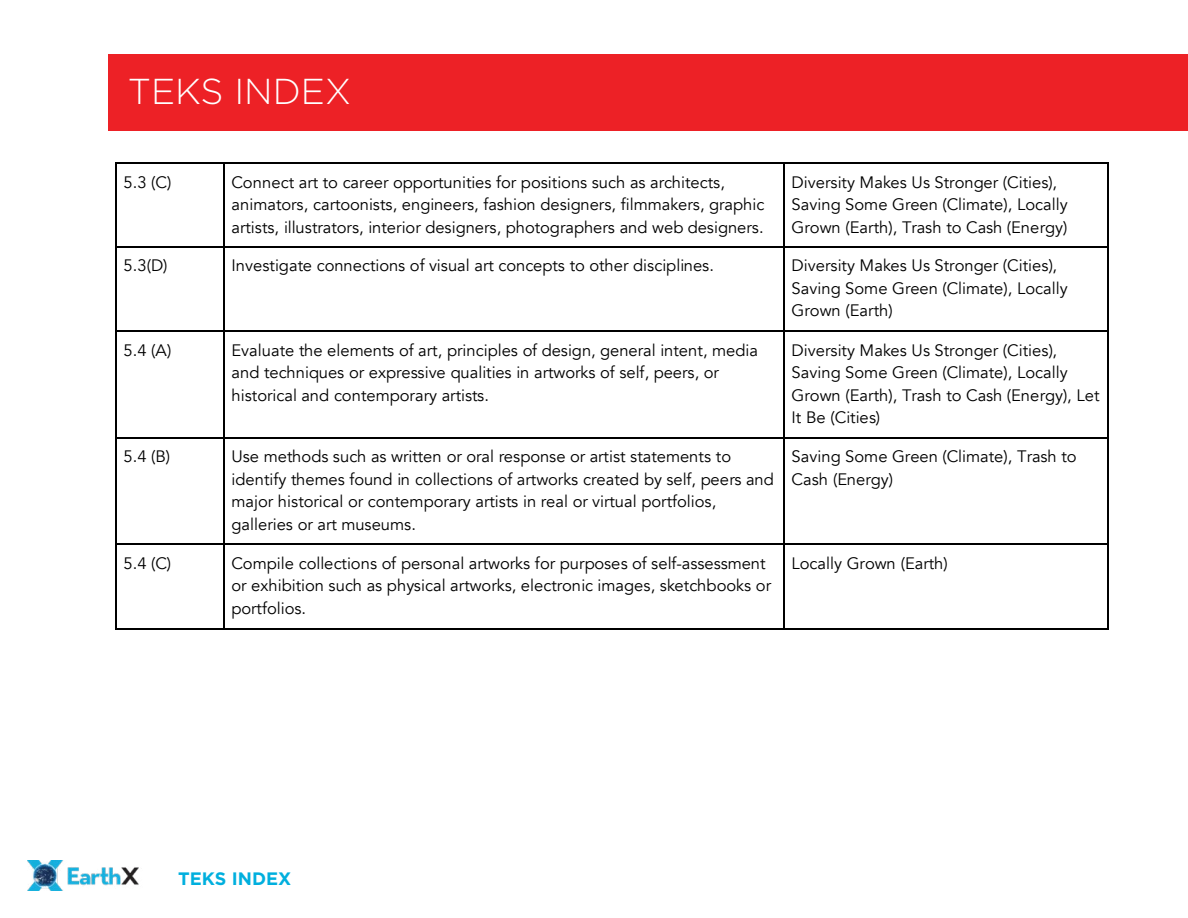
<style>
.page{position:relative;width:1188px;height:918px;background:#fff}
.page>*{position:absolute;margin:0;border:0;box-sizing:border-box;transform-origin:0 0}
.t1{font:300 36px "Gotham";color:#fff}
.t2{font:700 18px "Gotham";color:#00afde}
.t3{font:16.5px/22.5px "Avenir";color:#000}
</style>
<div class="page">
<img style="left:27px;top:860px;width:112px;height:31px">
<div style="left:109px;top:54px;width:1079px;height:76px;background:#ed2126"></div>
<svg style="left:115px;top:162px;width:2px;height:9px"></svg>
<hr style="left:117px;top:162px;width:106px;height:1px;background:#000">
<svg style="left:223px;top:162px;width:2px;height:9px"></svg>
<hr style="left:225px;top:162px;width:558px;height:1px;background:#000">
<svg style="left:783px;top:162px;width:2px;height:9px"></svg>
<hr style="left:785px;top:162px;width:322px;height:1px;background:#000">
<svg style="left:1107px;top:162px;width:2px;height:9px"></svg>
<hr style="left:115px;top:171px;width:2px;height:75px;background:#000">
<hr style="left:223px;top:171px;width:2px;height:75px;background:#000">
<hr style="left:783px;top:171px;width:2px;height:75px;background:#000">
<hr style="left:1107px;top:171px;width:2px;height:75px;background:#000">
<svg style="left:115px;top:246px;width:2px;height:9px"></svg>
<hr style="left:117px;top:246px;width:106px;height:2px;background:#000">
<svg style="left:223px;top:246px;width:2px;height:9px"></svg>
<hr style="left:225px;top:246px;width:558px;height:2px;background:#000">
<svg style="left:783px;top:246px;width:2px;height:9px"></svg>
<hr style="left:785px;top:246px;width:322px;height:2px;background:#000">
<svg style="left:1107px;top:246px;width:2px;height:9px"></svg>
<hr style="left:115px;top:255px;width:2px;height:75px;background:#000">
<hr style="left:223px;top:255px;width:2px;height:75px;background:#000">
<hr style="left:783px;top:255px;width:2px;height:75px;background:#000">
<hr style="left:1107px;top:255px;width:2px;height:75px;background:#000">
<svg style="left:115px;top:330px;width:2px;height:9px"></svg>
<hr style="left:117px;top:330px;width:106px;height:2px;background:#000">
<svg style="left:223px;top:330px;width:2px;height:9px"></svg>
<hr style="left:225px;top:330px;width:558px;height:2px;background:#000">
<svg style="left:783px;top:330px;width:2px;height:9px"></svg>
<hr style="left:785px;top:330px;width:322px;height:2px;background:#000">
<svg style="left:1107px;top:330px;width:2px;height:9px"></svg>
<hr style="left:115px;top:339px;width:2px;height:98px;background:#000">
<hr style="left:223px;top:339px;width:2px;height:98px;background:#000">
<hr style="left:783px;top:339px;width:2px;height:98px;background:#000">
<hr style="left:1107px;top:339px;width:2px;height:98px;background:#000">
<svg style="left:115px;top:437px;width:2px;height:9px"></svg>
<hr style="left:117px;top:437px;width:106px;height:1px;background:#000">
<svg style="left:223px;top:437px;width:2px;height:9px"></svg>
<hr style="left:225px;top:437px;width:558px;height:1px;background:#000">
<svg style="left:783px;top:437px;width:2px;height:9px"></svg>
<hr style="left:785px;top:437px;width:322px;height:1px;background:#000">
<svg style="left:1107px;top:437px;width:2px;height:9px"></svg>
<hr style="left:115px;top:446px;width:2px;height:98px;background:#000">
<hr style="left:223px;top:446px;width:2px;height:98px;background:#000">
<hr style="left:783px;top:446px;width:2px;height:98px;background:#000">
<hr style="left:1107px;top:446px;width:2px;height:98px;background:#000">
<svg style="left:115px;top:544px;width:2px;height:9px"></svg>
<hr style="left:117px;top:544px;width:106px;height:1px;background:#000">
<svg style="left:223px;top:544px;width:2px;height:9px"></svg>
<hr style="left:225px;top:544px;width:558px;height:1px;background:#000">
<svg style="left:783px;top:544px;width:2px;height:9px"></svg>
<hr style="left:785px;top:544px;width:322px;height:1px;background:#000">
<svg style="left:1107px;top:544px;width:2px;height:9px"></svg>
<hr style="left:115px;top:553px;width:2px;height:75px;background:#000">
<hr style="left:117px;top:628px;width:106px;height:1px;background:#000">
<hr style="left:223px;top:553px;width:2px;height:75px;background:#000">
<hr style="left:225px;top:628px;width:558px;height:1px;background:#000">
<hr style="left:783px;top:553px;width:2px;height:75px;background:#000">
<hr style="left:785px;top:628px;width:322px;height:1px;background:#000">
<hr style="left:1107px;top:553px;width:2px;height:75px;background:#000">
<h1 class="t1" style="left:128px;top:68px;width:225px">TEKS INDEX</h1>
<p class="t3" style="left:123px;top:171px;width:49px">5.3 (C)</p>
<p class="t3" style="left:231px;top:171px;width:535px">Connect art to career opportunities for positions such as architects, animators, cartoonists, engineers, fashion designers, filmmakers, graphic artists, illustrators, interior designers, photographers and web designers.</p>
<p class="t3" style="left:792px;top:171px;width:278px">Diversity Makes Us Stronger (Cities),<br>Saving Some Green (Climate), Locally<br>Grown (Earth), Trash to Cash (Energy)</p>
<p class="t3" style="left:123px;top:255px;width:45px">5.3(D)</p>
<p class="t3" style="left:231px;top:255px;width:484px">Investigate connections of visual art concepts to other disciplines.</p>
<p class="t3" style="left:792px;top:255px;width:278px">Diversity Makes Us Stronger (Cities),<br>Saving Some Green (Climate), Locally<br>Grown (Earth)</p>
<p class="t3" style="left:123px;top:339px;width:49px">5.4 (A)</p>
<p class="t3" style="left:231px;top:339px;width:528px">Evaluate the elements of art, principles of design, general intent, media and techniques or expressive qualities in artworks of self, peers, or historical and contemporary artists.</p>
<p class="t3" style="left:792px;top:339px;width:309px">Diversity Makes Us Stronger (Cities), Saving Some Green (Climate), Locally Grown (Earth), Trash to Cash (Energy), Let It Be (Cities)</p>
<p class="t3" style="left:123px;top:446px;width:48px">5.4 (B)</p>
<p class="t3" style="left:231px;top:446px;width:544px">Use methods such as written or oral response or artist statements to identify themes found in collections of artworks created by self, peers and major historical or contemporary artists in real or virtual portfolios, galleries or art museums.</p>
<p class="t3" style="left:792px;top:446px;width:287px">Saving Some Green (Climate), Trash to<br>Cash (Energy)</p>
<p class="t3" style="left:123px;top:552px;width:49px">5.4 (C)</p>
<p class="t3" style="left:231px;top:552px;width:541px">Compile collections of personal artworks for purposes of self-assessment or exhibition such as physical artworks, electronic images, sketchbooks or portfolios.</p>
<p class="t3" style="left:792px;top:552px;width:158px">Locally Grown (Earth)</p>
<p class="t2" style="left:178px;top:866px;width:115px">TEKS INDEX</p>
</div>
